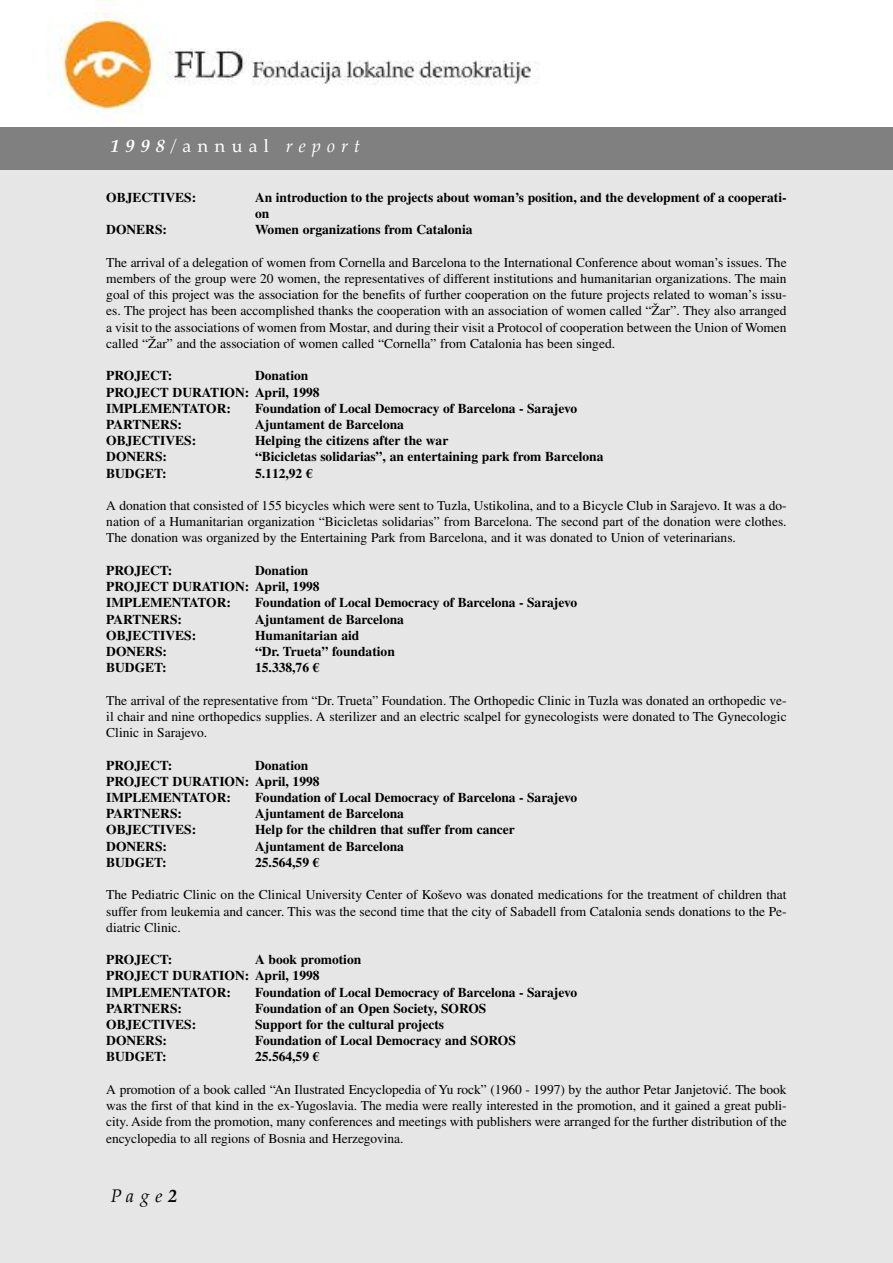
<style>
.page{position:relative;width:893px;height:1263px;background:#e6e6e6}
.page>*{position:absolute;margin:0;border:0;box-sizing:border-box;transform-origin:0 0}
.t1{font:italic 18px "Zapf Calligraphic 801 BT";letter-spacing:.345em;color:#fff}
.t2{font:italic 18px "Zapf Calligraphic 801 BT";color:#000}
.t3{font:13.5px/16.2px "H Times";color:#000;text-align:justify}
.t4{font:700 13.5px/16.2px "H Times";color:#000}
.s1{font-weight:700}
.s2{font-style:normal}
.s3{font-family:"Times New Roman"}
</style>
<div class="page">
<img style="left:0;top:0;width:885px;height:128px">
<div style="left:0;top:128px;width:893px;height:42px;background:#808080"></div>
<h1 class="t1" style="left:111px;top:135px;width:251px"><span class="s1">1998</span>/<span class="s2">annual</span> report</h1>
<p class="t4" style="left:106px;top:189px;width:92px">OBJECTIVES:</p>
<p class="t4" style="left:255px;top:189px;width:533px">An introduction to the projects about woman’s position, and the development of a cooperati&shy;on</p>
<p class="t4" style="left:106px;top:221px;width:62px">DONERS:</p>
<p class="t4" style="left:255px;top:221px;width:219px">Women organizations from Catalonia</p>
<p class="t3" style="left:106px;top:254px;width:682px">The arrival of a delegation of women from Cornella and Barcelona to the International Conference about woman’s issues. The members of the group were 20 women, the representatives of different institutions and humanitarian organizations. The main goal of this project was the association for the benefits of further cooperation on the future projects related to woman’s issu&shy;es. The project has been accomplished thanks the cooperation with an association of women called “@ar”. They also arranged a visit to the associations of women from Mostar, and during their visit a Protocol of cooperation between the Union of Women called “@ar” and the association of women called “Cornella” from Catalonia has been singed.</p>
<p class="t4" style="left:106px;top:367px;width:68px">PROJECT:</p>
<p class="t4" style="left:106px;top:367px;width:215px;text-indent:149px">Donation<br>PROJECT DURATION: April, 1998<br>IMPLEMENTATOR:</p>
<p class="t4" style="left:255px;top:400px;width:324px">Foundation of Local Democracy of Barcelona - Sarajevo</p>
<p class="t4" style="left:106px;top:416px;width:77px">PARTNERS:</p>
<p class="t4" style="left:255px;top:416px;width:150px">Ajuntament de Barcelona</p>
<p class="t4" style="left:106px;top:432px;width:92px">OBJECTIVES:</p>
<p class="t4" style="left:255px;top:432px;width:195px">Helping the citizens after the war</p>
<p class="t4" style="left:106px;top:448px;width:62px">DONERS:</p>
<p class="t4" style="left:255px;top:448px;width:350px">“Bicicletas solidarias”, an entertaining park from Barcelona</p>
<p class="t4" style="left:106px;top:465px;width:62px">BUDGET:</p>
<p class="t4" style="left:255px;top:465px;width:59px">5.112,92 <span class="s3">€</span></p>
<p class="t3" style="left:106px;top:497px;width:682px">A donation that consisted of 155 bicycles which were sent to Tuzla, Ustikolina, and to a Bicycle Club in Sarajevo. It was a do&shy;nation of a Humanitarian organization “Bicicletas solidarias” from Barcelona. The second part of the donation were clothes.<br>The donation was organized by the Entertaining Park from Barcelona, and it was donated to Union of veterinarians.</p>
<p class="t4" style="left:106px;top:562px;width:68px">PROJECT:</p>
<p class="t4" style="left:106px;top:562px;width:215px;text-indent:149px">Donation<br>PROJECT DURATION: April, 1998<br>IMPLEMENTATOR:</p>
<p class="t4" style="left:255px;top:594px;width:324px">Foundation of Local Democracy of Barcelona - Sarajevo</p>
<p class="t4" style="left:106px;top:611px;width:77px">PARTNERS:</p>
<p class="t4" style="left:255px;top:611px;width:150px">Ajuntament de Barcelona</p>
<p class="t4" style="left:106px;top:627px;width:92px">OBJECTIVES:</p>
<p class="t4" style="left:255px;top:627px;width:106px">Humanitarian aid</p>
<p class="t4" style="left:106px;top:643px;width:62px">DONERS:</p>
<p class="t4" style="left:255px;top:643px;width:141px">“Dr. Trueta” foundation</p>
<p class="t4" style="left:106px;top:659px;width:62px">BUDGET:</p>
<p class="t4" style="left:255px;top:659px;width:66px">15.338,76 <span class="s3">€</span></p>
<p class="t3" style="left:106px;top:692px;width:682px">The arrival of the representative from “Dr. Trueta” Foundation. The Orthopedic Clinic in Tuzla was donated an orthopedic ve&shy;il chair and nine orthopedics supplies. A sterilizer and an electric scalpel for gynecologists were donated to The Gynecologic Clinic in Sarajevo.</p>
<p class="t4" style="left:106px;top:757px;width:68px">PROJECT:</p>
<p class="t4" style="left:106px;top:757px;width:215px;text-indent:149px">Donation<br>PROJECT DURATION: April, 1998<br>IMPLEMENTATOR:</p>
<p class="t4" style="left:255px;top:789px;width:324px">Foundation of Local Democracy of Barcelona - Sarajevo</p>
<p class="t4" style="left:106px;top:805px;width:77px">PARTNERS:</p>
<p class="t4" style="left:255px;top:805px;width:150px">Ajuntament de Barcelona</p>
<p class="t4" style="left:106px;top:821px;width:92px">OBJECTIVES:</p>
<p class="t4" style="left:255px;top:821px;width:261px">Help for the children that suffer from cancer</p>
<p class="t4" style="left:106px;top:838px;width:62px">DONERS:</p>
<p class="t4" style="left:255px;top:838px;width:150px">Ajuntament de Barcelona</p>
<p class="t4" style="left:106px;top:854px;width:62px">BUDGET:</p>
<p class="t4" style="left:255px;top:854px;width:66px">25.564,59 <span class="s3">€</span></p>
<p class="t3" style="left:106px;top:886px;width:682px">The Pediatric Clinic on the Clinical University Center of Ko{evo was donated medications for the treatment of children that suffer from leukemia and cancer. This was the second time that the city of Sabadell from Catalonia sends donations to the Pe&shy;diatric Clinic.</p>
<p class="t4" style="left:106px;top:951px;width:68px">PROJECT:</p>
<p class="t4" style="left:106px;top:951px;width:256px;text-indent:149px">A book promotion<br>PROJECT DURATION: April, 1998<br>IMPLEMENTATOR:</p>
<p class="t4" style="left:255px;top:984px;width:324px">Foundation of Local Democracy of Barcelona - Sarajevo</p>
<p class="t4" style="left:106px;top:1000px;width:77px">PARTNERS:</p>
<p class="t4" style="left:255px;top:1000px;width:233px">Foundation of an Open Society, SOROS</p>
<p class="t4" style="left:106px;top:1016px;width:92px">OBJECTIVES:</p>
<p class="t4" style="left:255px;top:1016px;width:190px">Support for the cultural projects</p>
<p class="t4" style="left:106px;top:1032px;width:62px">DONERS:</p>
<p class="t4" style="left:255px;top:1032px;width:262px">Foundation of Local Democracy and SOROS</p>
<p class="t4" style="left:106px;top:1048px;width:62px">BUDGET:</p>
<p class="t4" style="left:255px;top:1048px;width:66px">25.564,59 <span class="s3">€</span></p>
<p class="t3" style="left:106px;top:1081px;width:682px">A promotion of a book called “An Ilustrated Encyclopedia of Yu rock” (1960 - 1997) by the author Petar Janjetovi}. The book was the first of that kind in the ex-Yugoslavia. The media were really interested in the promotion, and it gained a great publi&shy;city. Aside from the promotion, many conferences and meetings with publishers were arranged for the further distribution of the encyclopedia to all regions of Bosnia and Herzegovina.</p>
<h1 class="t2" style="left:111px;top:1185px;width:68px">Page<span class="s1">2</span></h1>
</div>
